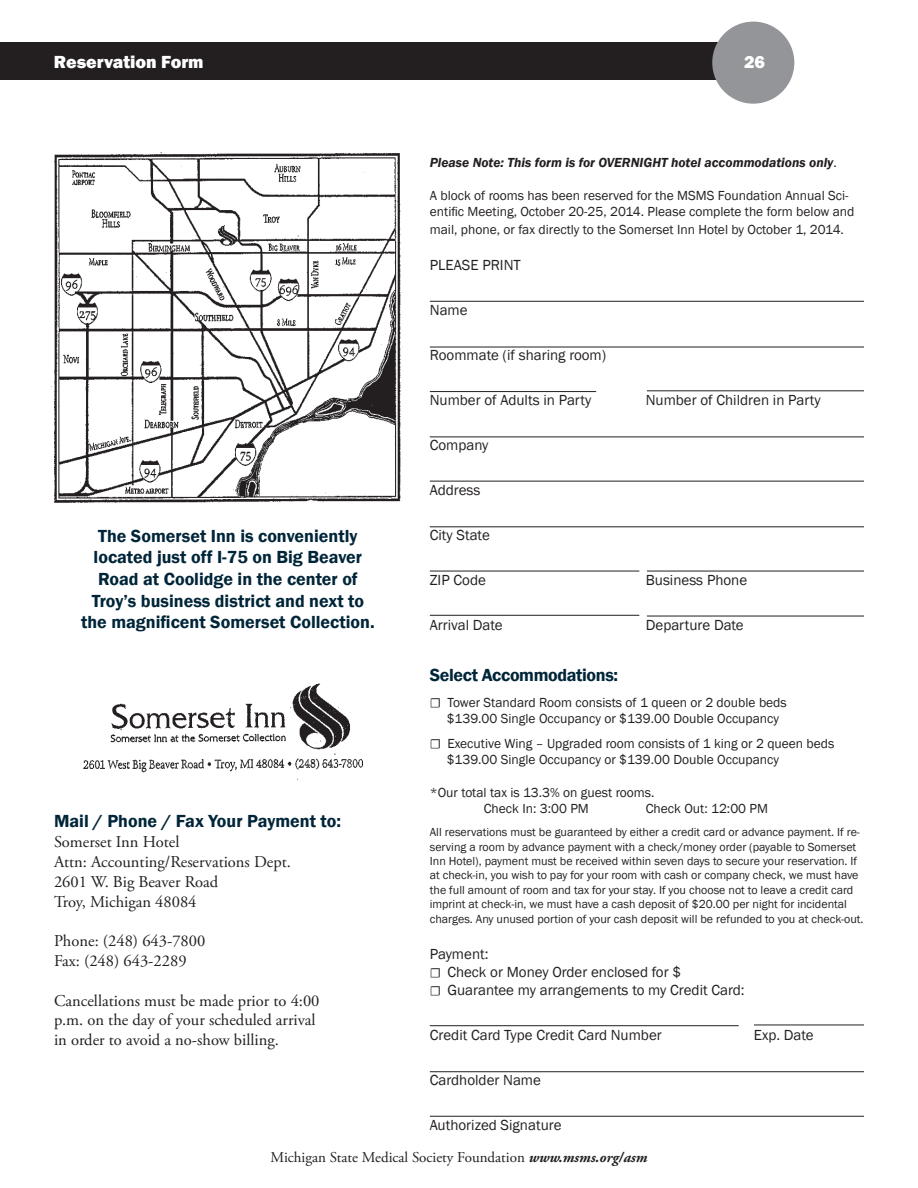
<style>
.page{position:relative;width:918px;height:1188px;background:#fff}
.page>*{position:absolute;margin:0;border:0;box-sizing:border-box;transform-origin:0 0}
.t1{font:600 18px/21.6px "Franklin Gothic";color:#002539;text-align:center}
.t2{font:600 18px "Franklin Gothic";letter-spacing:-.02em;color:#002539}
.t3{font:800 18px "Franklin Gothic";color:#fff}
.t4{font:16.5px/19.8px "Adobe Garamond Pro";color:#231f20}
.t5{font:15px/18px "Franklin Gothic";color:#231f20}
.t6{font:15px "Adobe Garamond Pro";color:#231f20}
.t7{font:13.5px/16.2px "Franklin Gothic";color:#231f20}
.t8{font:italic 600 13.5px "Franklin Gothic";color:#231f20}
.t9{font:12px/14.4px "Franklin Gothic";color:#231f20}
.s1{font-weight:400;font-style:normal}
.s2{font-family:"Minion Pro"}
.s3{font-family:"Minion Pro";font-size:13.5px}
.s4{font-weight:700;font-style:italic}
</style>
<div class="page">
<div style="left:0;top:42px;width:786px;height:38px;background:#231f20"></div>
<div style="left:712px;top:22px;width:82px;height:82px;background:#939598;border-radius:50%"></div>
<img style="left:50px;top:152px;width:353px;height:351px">
<hr style="left:430px;top:301px;width:434px;height:1px;background:#231f20">
<hr style="left:430px;top:347px;width:434px;height:1px;background:#231f20">
<hr style="left:430px;top:391px;width:166px;height:1px;background:#231f20">
<hr style="left:430px;top:437px;width:434px;height:1px;background:#231f20">
<hr style="left:430px;top:481px;width:434px;height:1px;background:#231f20">
<hr style="left:430px;top:526px;width:434px;height:1px;background:#231f20">
<hr style="left:430px;top:571px;width:209px;height:1px;background:#231f20">
<hr style="left:430px;top:615px;width:209px;height:1px;background:#231f20">
<hr style="left:647px;top:571px;width:217px;height:1px;background:#231f20">
<hr style="left:647px;top:616px;width:217px;height:1px;background:#231f20">
<hr style="left:647px;top:390px;width:217px;height:1px;background:#231f20">
<img style="left:83px;top:683px;width:280px;height:97px">
<hr style="left:430px;top:1025px;width:309px;height:1px;background:#231f20">
<hr style="left:430px;top:1071px;width:434px;height:1px;background:#231f20">
<hr style="left:430px;top:1116px;width:434px;height:1px;background:#231f20">
<hr style="left:754px;top:1025px;width:110px;height:1px;background:#231f20">
<h1 class="t3" style="left:54px;top:51px;width:151px">Reservation Form</h1>
<h1 class="t3" style="left:744px;top:50px;width:23px">26</h1>
<h1 class="t1" style="left:81px;top:525px;width:295px">The Somerset Inn is conveniently located just off I-75 on Big Beaver Road at Coolidge in the center of Troy’s business district and next to the magnificent Somerset Collection.</h1>
<h1 class="t1" style="left:54px;top:811px;width:289px">Mail / Phone / Fax Your Payment to:</h1>
<h2 class="t4" style="left:54px;top:833px;width:238px">Somerset Inn Hotel<br>Attn: Accounting/Reservations Dept.<br>2601 W. Big Beaver Road<br>Troy, Michigan 48084</h2>
<h2 class="t4" style="left:54px;top:932px;width:153px">Phone: (248) 643-7800<br>Fax: (248) 643-2289</h2>
<h2 class="t4" style="left:54px;top:991px;width:267px">Cancellations must be made prior to 4:00 p.m. on the day of your scheduled arrival in order to avoid a no-show billing.</h2>
<p class="t8" style="left:430px;top:154px;width:408px">Please Note: This form is for OVERNIGHT hotel accommodations only<span class="s1">.</span></p>
<p class="t7" style="left:430px;top:187px;width:426px">A block of rooms has been reserved for the MSMS Foundation Annual Sci&shy;entific Meeting, October 20-25, 2014. Please complete the form below and</p>
<p class="t7" style="left:430px;top:221px;width:416px">mail, phone, or fax directly to the Somerset Inn Hotel by October 1, 2014.</p>
<p class="t5" style="left:430px;top:256px;width:92px">PLEASE PRINT</p>
<p class="t5" style="left:430px;top:301px;width:39px">Name</p>
<p class="t5" style="left:430px;top:346px;width:178px">Roommate (if sharing room)</p>
<p class="t5" style="left:430px;top:391px;width:163px">Number of Adults in Party</p>
<p class="t5" style="left:646px;top:391px;width:176px">Number of Children in Party</p>
<p class="t5" style="left:430px;top:436px;width:60px">Company</p>
<p class="t5" style="left:430px;top:481px;width:52px">Address</p>
<p class="t5" style="left:430px;top:526px;width:61px">City State</p>
<p class="t5" style="left:430px;top:571px;width:58px">ZIP Code</p>
<p class="t5" style="left:646px;top:571px;width:103px">Business Phone</p>
<p class="t5" style="left:430px;top:616px;width:74px">Arrival Date</p>
<p class="t5" style="left:646px;top:616px;width:99px">Departure Date</p>
<h1 class="t2" style="left:430px;top:664px;width:190px">Select Accommodations:</h1>
<p class="t7" style="left:447px;top:694px;width:342px;text-indent:-17px"><span class="s2">☐</span> Tower Standard Room consists of 1 queen or 2 double beds $139.00 Single Occupancy or $139.00 Double Occupancy</p>
<p class="t7" style="left:447px;top:736px;width:389px;text-indent:-17px"><span class="s2">☐</span> Executive Wing – Upgraded room consists of 1 king or 2 queen beds $139.00 Single Occupancy or $139.00 Double Occupancy</p>
<p class="t7" style="left:484px;top:784px;width:172px;text-indent:-54px">*Our total tax is 13.3% on guest rooms.<br>Check In: 3:00 PM</p>
<p class="t7" style="left:646px;top:800px;width:124px">Check Out: 12:00 PM</p>
<p class="t9" style="left:430px;top:825px;width:435px">All reservations must be guaranteed by either a credit card or advance payment. If re&shy;serving a room by advance payment with a check/money order (payable to Somerset Inn Hotel), payment must be received within seven days to secure your reservation. If at check-in, you wish to pay for your room with cash or company check, we must have the full amount of room and tax for your stay. If you choose not to leave a credit card imprint at check-in, we must have a cash deposit of $20.00 per night for incidental charges. Any unused portion of your cash deposit will be refunded to you at check-out.</p>
<p class="t5" style="left:430px;top:945px;width:316px">Payment:<br><span class="s3">☐</span> Check or Money Order enclosed for $<br><span class="s3">☐</span> Guarantee my arrangements to my Credit Card:</p>
<p class="t5" style="left:430px;top:1026px;width:233px">Credit Card Type Credit Card Number</p>
<p class="t5" style="left:754px;top:1026px;width:61px">Exp. Date</p>
<p class="t5" style="left:430px;top:1071px;width:113px">Cardholder Name</p>
<p class="t5" style="left:430px;top:1116px;width:133px">Authorized Signature</p>
<p class="t6" style="left:271px;top:1148px;width:378px">Michigan State Medical Society Foundation <span class="s4">www.msms.org/asm</span></p>
</div>
